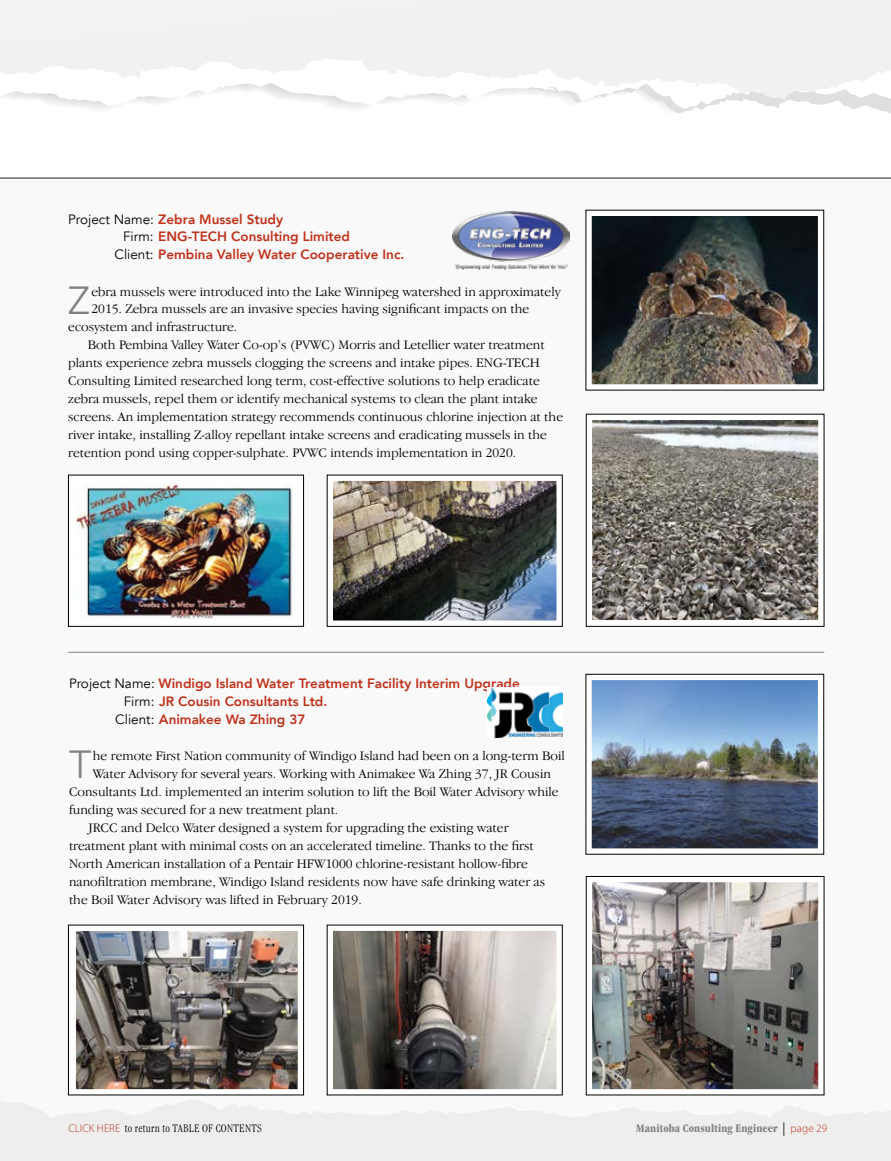
<style>
.page{position:relative;width:891px;height:1161px;background:#fff}
.page>*{position:absolute;margin:0;border:0;box-sizing:border-box;transform-origin:0 0}
.t1{font:300 38.85px "Avenir";color:#807f83}
.t2{font:300 13.5px "Garamond IT Cby BT";color:#000}
.t3{font:800 13.5px "Avenir";color:#c0311a}
.t4{font:300 condensed 12px "Garamond IT Cby BT";letter-spacing:.02em;color:#000}
.t5{font:700 condensed 12px "Garamond IT Cby BT";letter-spacing:.01em;color:#807f83}
.s1{font-weight:400;color:#000}
.s2{font-family:"Myriad Pro";font-stretch:normal;font-size:11.25px;color:#c0311a}
.s3{font-family:"Helvetica Neue";font-weight:300;font-stretch:normal;font-size:13.5px;color:#000}
.s4{font-family:"Myriad Pro";font-weight:300;font-stretch:normal;font-size:11.25px;color:#c0311a}
</style>
<div class="page">
<div style="left:0;top:0;width:891px;height:8px;background:#f2f1f1"></div>
<svg style="left:0;top:8px;width:891px;height:106px;fill:#f1f1f1"></svg>
<div style="left:0;top:178px;width:891px;height:983px;background:#f9f9f9"></div>
<hr style="left:0;top:177px;width:891px;height:2px;background:#807f83">
<img style="left:453px;top:211px;width:116px;height:58px">
<img style="left:67px;top:474px;width:238px;height:153px">
<img style="left:586px;top:210px;width:238px;height:180px">
<svg style="left:586px;top:414px;width:238px;height:213px;background:#8b8782"></svg>
<img style="left:326px;top:474px;width:237px;height:153px">
<hr style="left:68px;top:652px;width:756px;height:1px;background:#807f83">
<img style="left:68px;top:925px;width:236px;height:170px">
<img style="left:586px;top:674px;width:238px;height:181px">
<img style="left:586px;top:876px;width:238px;height:219px">
<img style="left:487px;top:688px;width:75px;height:49px">
<svg style="left:327px;top:925px;width:236px;height:170px;background:#908b87"></svg>
<p class="t3" style="left:68px;top:208px;width:216px"><span class="s1">Project Name:</span> Zebra Mussel Study</p>
<p class="t3" style="left:123px;top:226px;width:229px"><span class="s1">Firm:</span> ENG-TECH Consulting Limited</p>
<p class="t3" style="left:115px;top:244px;width:292px"><span class="s1">Client:</span> Pembina Valley Water Cooperative Inc.</p>
<h1 class="t1" style="left:68px;top:277px;width:23px">Z</h1>
<p class="t2" style="left:91px;top:283px;width:471px">ebra mussels were introduced into the Lake Winnipeg watershed in approximately</p>
<p class="t2" style="left:91px;top:301px;width:439px">2015. Zebra mussels are an invasive species having significant impacts on the</p>
<p class="t2" style="left:68px;top:319px;width:171px">ecosystem and infrastructure.</p>
<p class="t2" style="left:88px;top:337px;width:459px">Both Pembina Valley Water Co-op’s (PVWC) Morris and Letellier water treatment</p>
<p class="t2" style="left:68px;top:355px;width:473px">plants experience zebra mussels clogging the screens and intake pipes. ENG-TECH</p>
<p class="t2" style="left:68px;top:373px;width:473px">Consulting Limited researched long term, cost-effective solutions to help eradicate</p>
<p class="t2" style="left:68px;top:391px;width:471px">zebra mussels, repel them or identify mechanical systems to clean the plant intake</p>
<p class="t2" style="left:68px;top:409px;width:496px">screens. An implementation strategy recommends continuous chlorine injection at the</p>
<p class="t2" style="left:68px;top:427px;width:480px">river intake, installing Z-alloy repellant intake screens and eradicating mussels in the</p>
<p class="t2" style="left:68px;top:445px;width:449px">retention pond using copper-sulphate. PVWC intends implementation in 2020.</p>
<p class="t3" style="left:69px;top:673px;width:452px"><span class="s1">Project Name:</span> Windigo Island Water Treatment Facility Interim Upgrade</p>
<p class="t3" style="left:124px;top:691px;width:205px"><span class="s1">Firm:</span> JR Cousin Consultants Ltd.</p>
<p class="t3" style="left:115px;top:709px;width:192px"><span class="s1">Client:</span> Animakee Wa Zhing 37</p>
<h1 class="t1" style="left:69px;top:742px;width:24px">T</h1>
<p class="t2" style="left:93px;top:748px;width:473px">he remote First Nation community of Windigo Island had been on a long-term Boil</p>
<p class="t2" style="left:93px;top:766px;width:460px">Water Advisory for several years. Working with Animakee Wa Zhing 37, JR Cousin</p>
<p class="t2" style="left:69px;top:784px;width:491px">Consultants Ltd. implemented an interim solution to lift the Boil Water Advisory while</p>
<p class="t2" style="left:69px;top:802px;width:271px">funding was secured for a new treatment plant.</p>
<p class="t2" style="left:88px;top:820px;width:422px">JRCC and Delco Water designed a system for upgrading the existing water</p>
<p class="t2" style="left:69px;top:838px;width:466px">treatment plant with minimal costs on an accelerated timeline. Thanks to the first</p>
<p class="t2" style="left:69px;top:856px;width:460px">North American installation of a Pentair HFW1000 chlorine-resistant hollow-fibre</p>
<p class="t2" style="left:69px;top:874px;width:478px">nanofiltration membrane, Windigo Island residents now have safe drinking water as</p>
<p class="t2" style="left:69px;top:892px;width:294px">the Boil Water Advisory was lifted in February 2019.</p>
<p class="t4" style="left:68px;top:1121px;width:195px"><span class="s2">CLICK HERE</span> to return to TABLE OF CONTENTS</p>
<p class="t5" style="left:636px;top:1121px;width:193px">Manitoba Consulting Engineer <span class="s3">|</span> <span class="s4">page 29</span></p>
</div>
